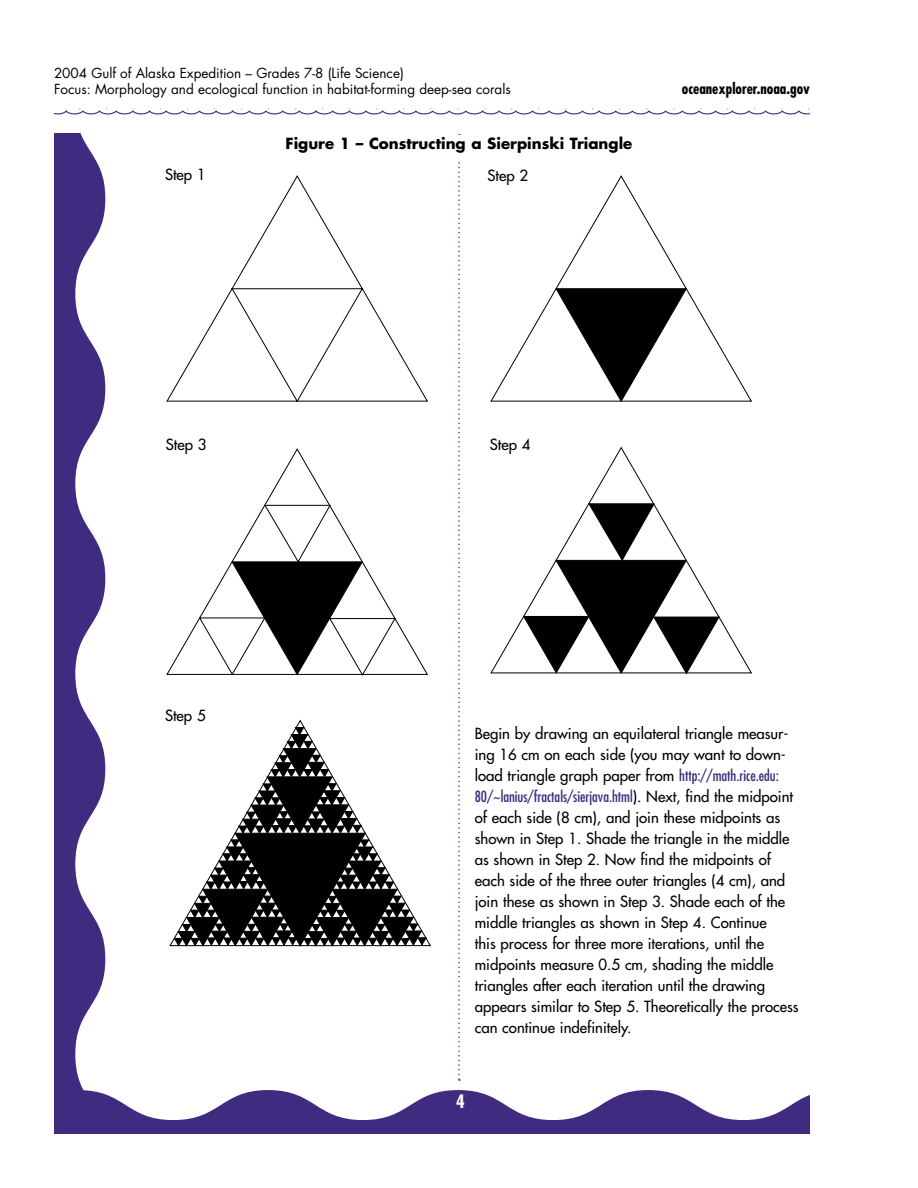
<style>
.page{position:relative;width:918px;height:1188px;background:#fff}
.page>*{position:absolute;margin:0;border:0;box-sizing:border-box;transform-origin:0 0}
.t1{font:700 condensed 18px "Futura";color:#fff}
.t2{font:15px/21px "Futura";color:#000}
.t3{font:700 15px "Futura";color:#000}
.t4{font:700 condensed 15px "Futura";color:#000}
.t5{font:13.5px/16.2px "Futura";color:#000}
.s1{font-stretch:condensed;color:#362e7e}
</style>
<div class="page">
<svg style="left:54px;top:134px;width:51px;height:956px;fill:#3f2c81"></svg>
<svg style="left:54px;top:1090px;width:756px;height:44px"></svg>
<svg style="left:54px;top:108px;width:756px;height:7px"></svg>
<svg style="left:458px;top:134px;width:2px;height:947px"></svg>
<svg style="left:166px;top:175px;width:262px;height:227px"></svg>
<svg style="left:490px;top:175px;width:262px;height:227px"></svg>
<svg style="left:555px;top:288px;width:132px;height:114px"></svg>
<svg style="left:166px;top:448px;width:262px;height:227px"></svg>
<svg style="left:199px;top:504px;width:197px;height:172px"></svg>
<svg style="left:490px;top:446px;width:262px;height:228px"></svg>
<svg style="left:523px;top:503px;width:197px;height:172px"></svg>
<svg style="left:173px;top:727px;width:254px;height:220px"></svg>
<div style="left:108px;top:135px;width:702px;height:23px;background:#fff"></div>
<div style="left:164px;top:166px;width:60px;height:28px;background:#fff"></div>
<div style="left:486px;top:168px;width:57px;height:27px;background:#fff"></div>
<div style="left:164px;top:436px;width:57px;height:28px;background:#fff"></div>
<div style="left:488px;top:436px;width:57px;height:28px;background:#fff"></div>
<div style="left:164px;top:708px;width:56px;height:27px;background:#fff"></div>
<p class="t5" style="left:54px;top:65px;width:458px">2004 Gulf of Alaska Expedition – Grades 7-8 (Life Science)<br>Focus: Morphology and ecological function in habitat-forming deep-sea corals</p>
<p class="t3" style="left:286px;top:132px;width:348px">Figure 1 – Constructing a Sierpinski Triangle</p>
<p class="t2" style="left:165px;top:164px;width:42px">Step 1</p>
<p class="t2" style="left:488px;top:165px;width:42px">Step 2</p>
<p class="t4" style="left:682px;top:79px;width:130px">oceanexplorer.noaa.gov</p>
<p class="t2" style="left:166px;top:434px;width:42px">Step 3</p>
<p class="t2" style="left:490px;top:434px;width:42px">Step 4</p>
<p class="t2" style="left:165px;top:705px;width:42px">Step 5</p>
<p class="t2" style="left:475px;top:723px;width:325px">Begin by drawing an equilateral triangle measur&shy;ing 16 cm on each side (you may want to down&shy;load triangle graph paper from <span class="s1">http://math.rice.edu:<br>80/~lanius/fractals/sierjava.html</span>). Next, find the midpoint of each side (8 cm), and join these midpoints as shown in Step 1. Shade the triangle in the middle as shown in Step 2. Now find the midpoints of each side of the three outer triangles (4 cm), and join these as shown in Step 3. Shade each of the middle triangles as shown in Step 4. Continue<br>this process for three more iterations, until the midpoints measure 0.5 cm, shading the middle triangles after each iteration until the drawing appears similar to Step 5. Theoretically the process can continue indefinitely.</p>
<p class="t1" style="left:456px;top:1090px;width:10px">4</p>
</div>
